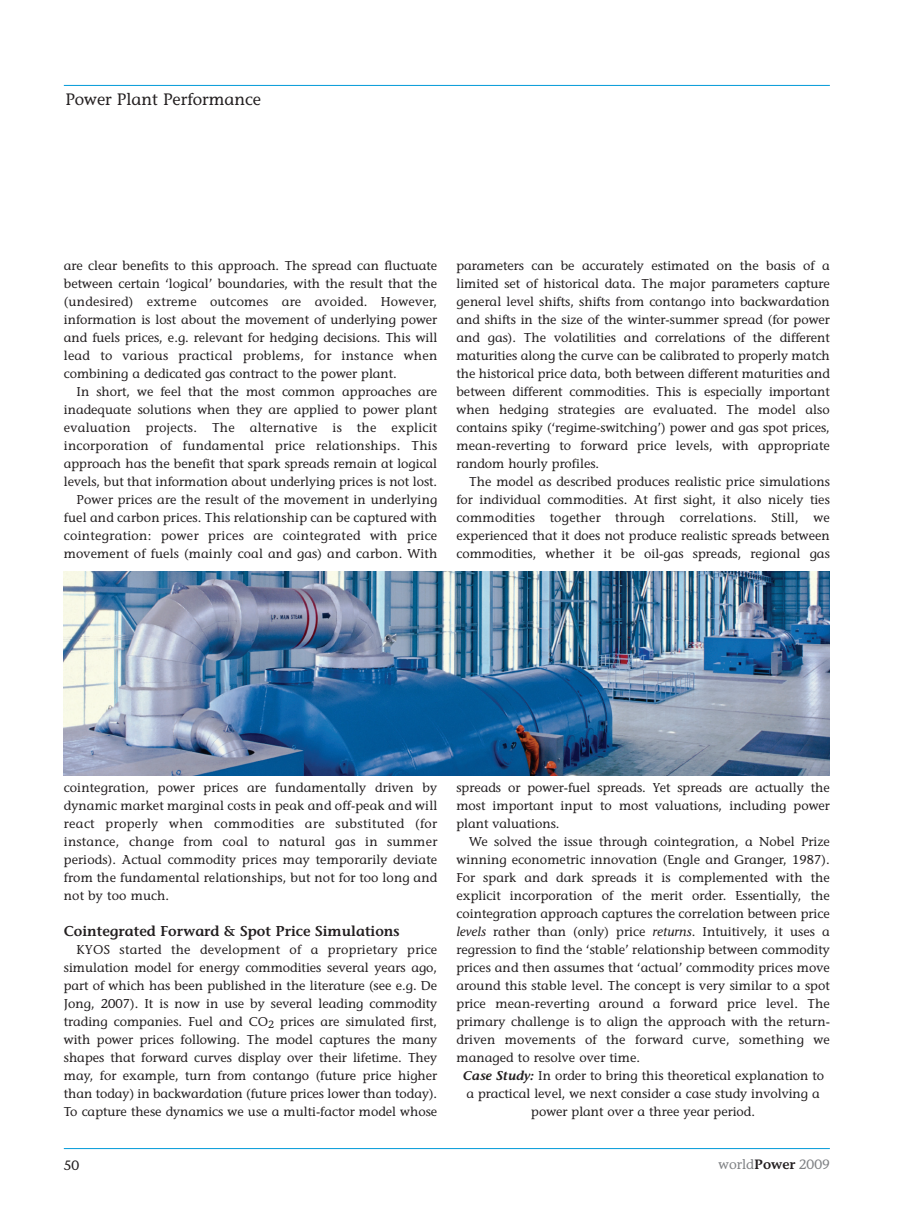
<style>
.page{position:relative;width:915px;height:1212px;background:#fff}
.page>*{position:absolute;margin:0;border:0;box-sizing:border-box;transform-origin:0 0}
.t1{font:16.5px "Stone Informal";color:#231f20}
.t2{font:600 14.25px "Stone Informal";color:#231f20}
.t3{font:13.5px "Stone Informal";color:#808285}
.t4{font:13.5px "Stone Informal";color:#231f20}
.t5{font:12.75px/18px "Stone Informal";letter-spacing:.005em;color:#231f20;text-align:justify}
.s1{font-style:italic}
.s2{font-weight:600;font-style:italic}
.s3{font-weight:600;color:#231f20}
</style>
<div class="page">
<hr style="left:64px;top:1148px;width:765px;height:1px;background:#0099d8">
<hr style="left:64px;top:85px;width:765px;height:1px;background:#0099d8">
<img style="left:64px;top:571px;width:765px;height:205px">
<p class="t1" style="left:65px;top:93px;width:197px">Power Plant Performance</p>
<p class="t5" style="left:64px;top:258px;width:375px">are clear benefits to this approach. The spread can fluctuate between certain ‘logical’ boundaries, with the result that the (undesired) extreme outcomes are avoided. However, information is lost about the movement of underlying power and fuels prices, e.g. relevant for hedging decisions. This will lead to various practical problems, for instance when combining a dedicated gas contract to the power plant.</p>
<p class="t5" style="left:64px;top:384px;width:375px;text-align:right">In short, we feel that the most common approaches are inadequate solutions when they are applied to power plant evaluation projects. The alternative is the explicit incorporation of fundamental price relationships. This approach has the benefit that spark spreads remain at logical levels, but that information about underlying prices is not lost.<br>Power prices are the result of the movement in underlying fuel and carbon prices. This relationship can be captured with cointegration: power prices are cointegrated with price movement of fuels (mainly coal and gas) and carbon. With</p>
<p class="t5" style="left:456px;top:258px;width:375px">parameters can be accurately estimated on the basis of a limited set of historical data. The major parameters capture general level shifts, shifts from contango into backwardation and shifts in the size of the winter-summer spread (for power and gas). The volatilities and correlations of the different maturities along the curve can be calibrated to properly match the historical price data, both between different maturities and between different commodities. This is especially important when hedging strategies are evaluated. The model also contains spiky (‘regime-switching’) power and gas spot prices, mean-reverting to forward price levels, with appropriate random hourly profiles.</p>
<p class="t5" style="left:456px;top:474px;width:375px;text-indent:13px">The model as described produces realistic price simulations for individual commodities. At first sight, it also nicely ties commodities together through correlations. Still, we experienced that it does not produce realistic spreads between commodities, whether it be oil-gas spreads, regional gas</p>
<p class="t5" style="left:64px;top:780px;width:375px">cointegration, power prices are fundamentally driven by dynamic market marginal costs in peak and off-peak and will react properly when commodities are substituted (for instance, change from coal to natural gas in summer periods). Actual commodity prices may temporarily deviate from the fundamental relationships, but not for too long and not by too much.</p>
<p class="t2" style="left:64px;top:926px;width:337px">Cointegrated Forward &amp; Spot Price Simulations</p>
<p class="t5" style="left:64px;top:942px;width:375px;text-indent:13px">KYOS started the development of a proprietary price simulation model for energy commodities several years ago, part of which has been published in the literature (see e.g. De Jong, 2007). It is now in use by several leading commodity trading companies. Fuel and CO<sub>2</sub> prices are simulated first, with power prices following. The model captures the many shapes that forward curves display over their lifetime. They may, for example, turn from contango (future price higher than today) in backwardation (future prices lower than today).<br>To capture these dynamics we use a multi-factor model whose</p>
<p class="t5" style="left:456px;top:780px;width:375px">spreads or power-fuel spreads. Yet spreads are actually the most important input to most valuations, including power plant valuations.</p>
<p class="t5" style="left:469px;top:834px;width:362px">We solved the issue through cointegration, a Nobel Prize</p>
<p class="t5" style="left:456px;top:852px;width:375px">winning econometric innovation (Engle and Granger, 1987).</p>
<p class="t5" style="left:456px;top:870px;width:375px">For spark and dark spreads it is complemented with the</p>
<p class="t5" style="left:456px;top:888px;width:375px">explicit incorporation of the merit order. Essentially, the</p>
<p class="t5" style="left:456px;top:906px;width:375px">cointegration approach captures the correlation between price</p>
<p class="t5" style="left:456px;top:924px;width:375px"><span class="s1">levels</span> rather than (only) price <span class="s1">returns</span>. Intuitively, it uses a</p>
<p class="t5" style="left:456px;top:942px;width:375px">regression to find the ‘stable’ relationship between commodity</p>
<p class="t5" style="left:456px;top:960px;width:375px">prices and then assumes that ‘actual’ commodity prices move</p>
<p class="t5" style="left:456px;top:978px;width:375px">around this stable level. The concept is very similar to a spot</p>
<p class="t5" style="left:456px;top:996px;width:375px">price mean-reverting around a forward price level. The</p>
<p class="t5" style="left:456px;top:1014px;width:375px">primary challenge is to align the approach with the return-</p>
<p class="t5" style="left:456px;top:1032px;width:375px">driven movements of the forward curve, something we</p>
<p class="t5" style="left:456px;top:1050px;width:185px">managed to resolve over time.</p>
<p class="t5" style="left:463px;top:1068px;width:362px"><span class="s2">Case Study:</span> In order to bring this theoretical explanation to</p>
<p class="t5" style="left:466px;top:1086px;width:355px">a practical level, we next consider a case study involving a</p>
<p class="t5" style="left:531px;top:1104px;width:225px">power plant over a three year period.</p>
<p class="t4" style="left:64px;top:1159px;width:17px">50</p>
<p class="t3" style="left:718px;top:1159px;width:113px">world<span class="s3">Power</span> 2009</p>
</div>
